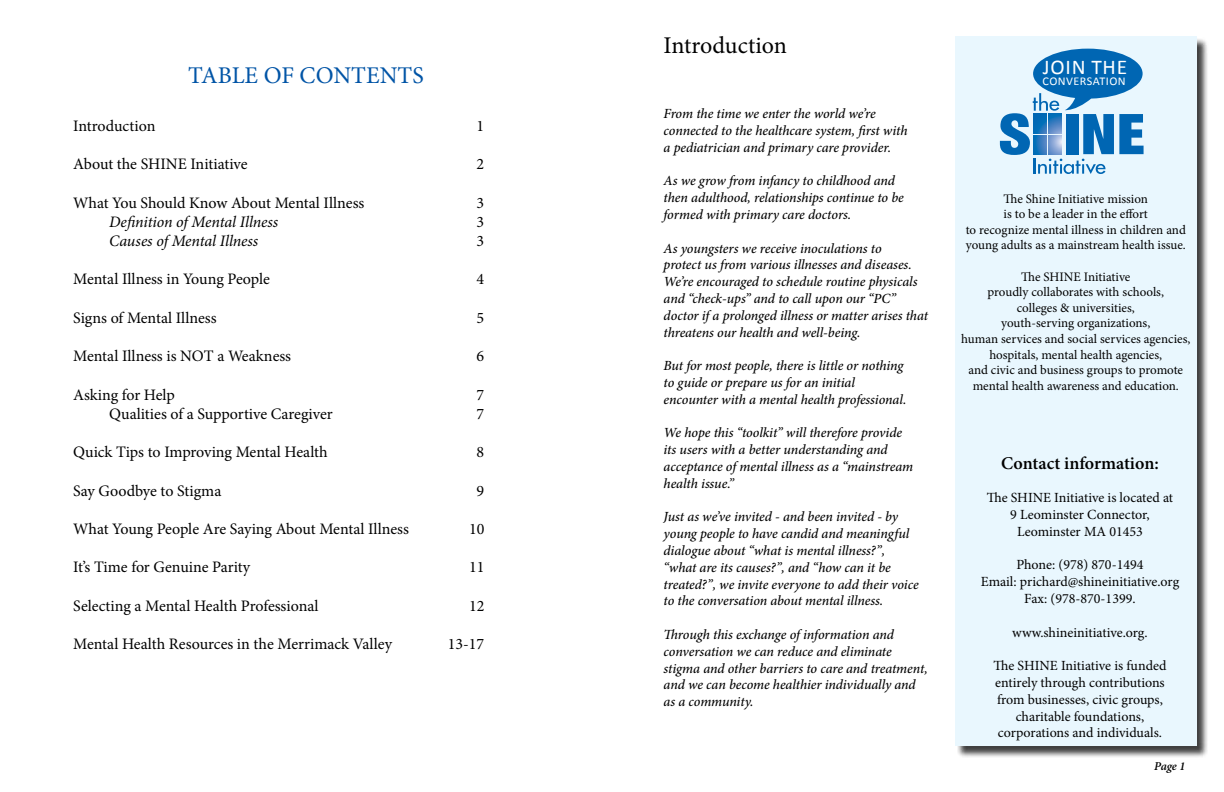
<style>
.page{position:relative;width:1224px;height:792px;background:#fff}
.page>*{position:absolute;margin:0;border:0;box-sizing:border-box;transform-origin:0 0}
.t1{font:24px "Minion Pro";color:#0054a6}
.t2{font:24px "Minion Pro";color:#000}
.t3{font:21px "Calibri";letter-spacing:.04em;color:#fff}
.t4{font:600 18px "Minion Pro";color:#000}
.t5{font:16px "Minion Pro";color:#000}
.t6{font:italic 16px "Minion Pro";letter-spacing:-.01em;color:#000}
.t7{font:italic 500 14px/16.8px "Minion Pro";letter-spacing:-.005em;color:#000}
.t8{font:14px/16.8px "Minion Pro";color:#000;text-align:center}
.t9{font:13px/15.6px "Minion Pro";color:#000;text-align:center}
.t10{font:italic 600 12px "Minion Pro";color:#000}
.t11{font:11.9px "Calibri";letter-spacing:.04em;color:#fff}
</style>
<div class="page">
<div style="left:957px;top:37px;width:252px;height:721px;background:#000;opacity:.75"></div>
<div style="left:955px;top:36px;width:241px;height:709px;background:#e9f7fe"></div>
<svg style="left:1000px;top:49px;width:144px;height:125px"></svg>
<h1 class="t1" style="left:188px;top:59px;width:237px">TABLE OF CONTENTS</h1>
<p class="t5" style="left:73px;top:115px;width:84px">Introduction</p>
<p class="t5" style="left:476px;top:115px;width:9px">1</p>
<p class="t5" style="left:73px;top:153px;width:176px">About the SHINE Initiative</p>
<p class="t5" style="left:476px;top:153px;width:9px">2</p>
<p class="t5" style="left:73px;top:192px;width:293px">What You Should Know About Mental Illness</p>
<p class="t5" style="left:476px;top:192px;width:9px">3</p>
<p class="t6" style="left:109px;top:211px;width:170px">Definition of Mental Illness</p>
<p class="t5" style="left:477px;top:211px;width:9px">3</p>
<p class="t6" style="left:109px;top:230px;width:150px">Causes of Mental Illness</p>
<p class="t5" style="left:476px;top:230px;width:9px">3</p>
<p class="t5" style="left:73px;top:269px;width:198px">Mental Illness in Young People</p>
<p class="t5" style="left:476px;top:269px;width:9px">4</p>
<p class="t5" style="left:73px;top:307px;width:145px">Signs of Mental Illness</p>
<p class="t5" style="left:476px;top:307px;width:9px">5</p>
<p class="t5" style="left:73px;top:345px;width:219px">Mental Illness is NOT a Weakness</p>
<p class="t5" style="left:476px;top:345px;width:9px">6</p>
<p class="t5" style="left:73px;top:384px;width:103px">Asking for Help</p>
<p class="t5" style="left:476px;top:384px;width:9px">7</p>
<p class="t5" style="left:109px;top:403px;width:225px">Qualities of a Supportive Caregiver</p>
<p class="t5" style="left:476px;top:403px;width:9px">7</p>
<p class="t5" style="left:73px;top:441px;width:256px">Quick Tips to Improving Mental Health</p>
<p class="t5" style="left:476px;top:441px;width:9px">8</p>
<p class="t5" style="left:73px;top:480px;width:150px">Say Goodbye to Stigma</p>
<p class="t5" style="left:476px;top:480px;width:9px">9</p>
<p class="t5" style="left:73px;top:518px;width:337px">What Young People Are Saying About Mental Illness</p>
<p class="t5" style="left:469px;top:518px;width:17px">10</p>
<p class="t5" style="left:73px;top:557px;width:178px">It’s Time for Genuine Parity</p>
<p class="t5" style="left:469px;top:557px;width:17px">11</p>
<p class="t5" style="left:73px;top:595px;width:247px">Selecting a Mental Health Professional</p>
<p class="t5" style="left:469px;top:595px;width:17px">12</p>
<p class="t5" style="left:73px;top:633px;width:320px">Mental Health Resources in the Merrimack Valley</p>
<p class="t5" style="left:448px;top:633px;width:38px">13-17</p>
<h1 class="t2" style="left:664px;top:30px;width:125px">Introduction</h1>
<p class="t7" style="left:664px;top:105px;width:246px">From the time we enter the world we’re connected to the healthcare system, first with a pediatrician and primary care provider.</p>
<p class="t7" style="left:664px;top:173px;width:242px">As we grow from infancy to childhood and then adulthood, relationships continue to be formed with primary care doctors.</p>
<p class="t7" style="left:664px;top:240px;width:266px">As youngsters we receive inoculations to<br>protect us from various illnesses and diseases.<br>We’re encouraged to schedule routine physicals and “check-ups” and to call upon our “PC” doctor if a prolonged illness or matter arises that threatens our health and well-being.</p>
<p class="t7" style="left:664px;top:357px;width:244px">But for most people, there is little or nothing to guide or prepare us for an initial encounter with a mental health professional.</p>
<p class="t7" style="left:664px;top:425px;width:251px">We hope this “toolkit” will therefore provide its users with a better understanding and acceptance of mental illness as a “mainstream health issue.”</p>
<p class="t7" style="left:664px;top:509px;width:257px">Just as we’ve invited - and been invited - by young people to have candid and meaningful dialogue about “what is mental illness?”, “what are its causes?”, and “how can it be treated?”, we invite everyone to add their voice to the conversation about mental illness.</p>
<p class="t7" style="left:664px;top:626px;width:266px">Through this exchange of information and conversation we can reduce and eliminate stigma and other barriers to care and treatment, and we can become healthier individually and as a community.</p>
<h2 class="t3" style="left:1043px;top:54px;width:86px">JOIN THE</h2>
<p class="t11" style="left:1043px;top:74px;width:85px">CONVERSATION</p>
<p class="t9" style="left:966px;top:191px;width:222px">The Shine Initiative mission<br>is to be a leader in the effort<br>to recognize mental illness in children and young adults as a mainstream health issue.</p>
<p class="t9" style="left:961px;top:269px;width:231px">The SHINE Initiative<br>proudly collaborates with schools,<br>colleges &amp; universities,<br>youth-serving organizations,<br>human services and social services agencies, hospitals, mental health agencies,<br>and civic and business groups to promote mental health awareness and education.</p>
<p class="t4" style="left:1001px;top:450px;width:159px">Contact information:</p>
<p class="t8" style="left:987px;top:489px;width:188px">The SHINE Initiative is located at<br>9 Leominster Connector,<br>Leominster MA 01453</p>
<p class="t8" style="left:981px;top:557px;width:200px">Phone: (978) 870-1494<br>Email: prichard@shineinitiative.org<br>Fax: (978-870-1399.</p>
<p class="t8" style="left:1012px;top:624px;width:137px">www.shineinitiative.org.</p>
<p class="t8" style="left:994px;top:657px;width:174px">The SHINE Initiative is funded entirely through contributions from businesses, civic groups, charitable foundations, corporations and individuals.</p>
<p class="t10" style="left:1154px;top:758px;width:33px">Page 1</p>
</div>
